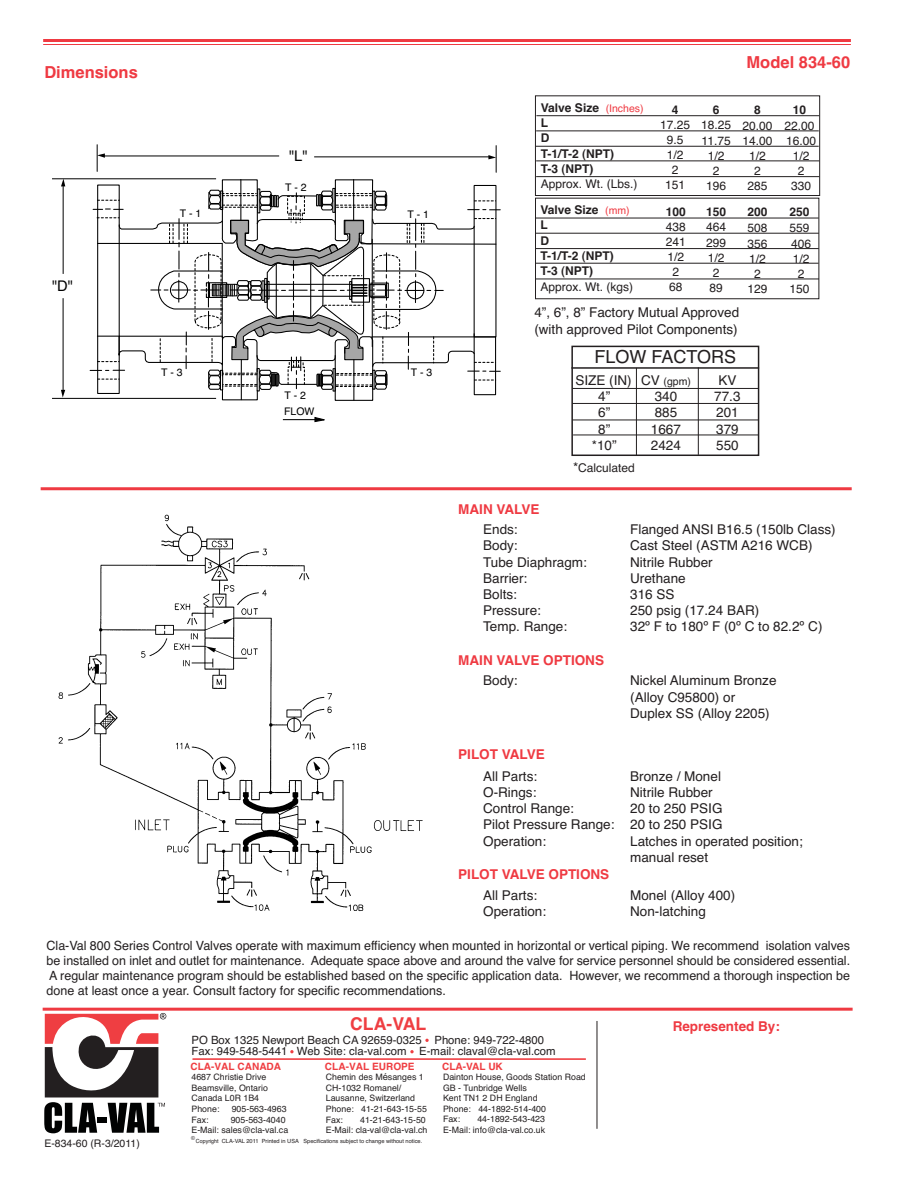
<style>
.page{position:relative;width:918px;height:1188px;background:#fff}
.page>*{position:absolute;margin:0;border:0;box-sizing:border-box;transform-origin:0 0}
.t1{font:18px "Helvetica";color:#231f20}
.t2{font:700 17.7px "Helvetica";color:#ef3e42}
.t3{font:700 16.5px "Helvetica";color:#ef3a42}
.t4{font:14.7px "Helvetica";color:#000}
.t5{font:13.5px/16.2px "Helvetica";color:#231f20}
.t6{font:700 13.5px "Helvetica";color:#ef3a42}
.t7{font:12.75px/15px "Helvetica";color:#231f20;text-align:justify}
.t8{font:12px/15.1px "Helvetica";color:#231f20;text-align:center}
.t9{font:700 12px/15.3px "Helvetica";color:#231f20}
.t10{font:11.4px/11.4px "Helvetica";color:#231f20}
.t11{font:10.5px "Helvetica";color:#231f20}
.t12{font:10.5px "Helvetica";color:#000}
.t13{font:700 10.05px "Helvetica";color:#ef3e42}
.t14{font:8.85px/10.6px "Helvetica";color:#231f20}
.t15{font:5.7px "Helvetica";color:#231f20;scale:.94 1}
.s1{font-weight:400;font-size:10.5px;color:#ef3a42}
.s2{font-size:13.5px}
.s3{font-family:"Arial";font-size:9.45px}
</style>
<div class="page">
<svg style="left:425px;top:1039px;width:4px;height:3px"></svg>
<svg style="left:410px;top:1050px;width:4px;height:3px"></svg>
<svg style="left:290px;top:1050px;width:4px;height:3px"></svg>
<hr style="left:193px;top:1058px;width:393px;height:2px;background:#ef3e42">
<svg style="left:44px;top:1013px;width:122px;height:120px"></svg>
<hr style="left:43px;top:1008px;width:810px;height:3px;background:#ef3a42">
<hr style="left:597px;top:1021px;width:1px;height:108px;background:#231f20">
<hr style="left:43px;top:39px;width:808px;height:3px;background:#ef3a42">
<hr style="left:43px;top:44px;width:808px;height:1px;background:#ef3a42">
<hr style="left:41px;top:487px;width:811px;height:3px;background:#ef3a42">
<hr style="left:104px;top:156px;width:175px;height:1px;background:#000">
<svg style="left:97px;top:145px;width:8px;height:26px"></svg>
<hr style="left:52px;top:179px;width:164px;height:1px;background:#000">
<hr style="left:63px;top:186px;width:1px;height:88px;background:#000">
<svg style="left:61px;top:179px;width:4px;height:7px"></svg>
<svg style="left:90px;top:179px;width:410px;height:222px"></svg>
<hr style="left:63px;top:298px;width:1px;height:92px;background:#000">
<svg style="left:61px;top:390px;width:4px;height:8px"></svg>
<hr style="left:52px;top:398px;width:164px;height:1px;background:#000">
<hr style="left:314px;top:157px;width:175px;height:1px;background:#000">
<svg style="left:488px;top:146px;width:9px;height:26px"></svg>
<hr style="left:283px;top:419px;width:37px;height:1px;background:#000">
<svg style="left:314px;top:417px;width:11px;height:6px"></svg>
<img style="left:58px;top:514px;width:365px;height:398px">
<div style="left:571px;top:346px;width:188px;height:110px;border:2px solid #231f20"></div>
<svg style="left:535px;top:115px;width:285px;height:185px"></svg>
<hr style="left:536px;top:279px;width:283px;height:1px;background:#231f20">
<hr style="left:536px;top:263px;width:283px;height:1px;background:#231f20">
<hr style="left:535px;top:248px;width:284px;height:1px;background:#231f20">
<hr style="left:536px;top:233px;width:283px;height:1px;background:#231f20">
<hr style="left:536px;top:218px;width:283px;height:1px;background:#231f20">
<hr style="left:571px;top:367px;width:188px;height:2px;background:#231f20">
<hr style="left:572px;top:388px;width:187px;height:1px;background:#231f20">
<hr style="left:572px;top:403px;width:187px;height:1px;background:#231f20">
<hr style="left:572px;top:420px;width:187px;height:1px;background:#231f20">
<hr style="left:573px;top:435px;width:185px;height:1px;background:#231f20">
<hr style="left:636px;top:368px;width:1px;height:87px;background:#231f20">
<hr style="left:698px;top:367px;width:1px;height:88px;background:#231f20">
<p class="t3" style="left:44px;top:66px;width:95px">Dimensions</p>
<p class="t4" style="left:52px;top:280px;width:23px">"D"</p>
<p class="t12" style="left:180px;top:210px;width:23px">T - 1</p>
<p class="t4" style="left:289px;top:150px;width:20px">"L"</p>
<p class="t12" style="left:285px;top:184px;width:23px">T - 2</p>
<p class="t12" style="left:408px;top:210px;width:23px">T - 1</p>
<p class="t12" style="left:161px;top:368px;width:23px">T - 3</p>
<p class="t12" style="left:411px;top:368px;width:23px">T - 3</p>
<p class="t12" style="left:285px;top:392px;width:23px">T - 2</p>
<p class="t12" style="left:284px;top:408px;width:32px">FLOW</p>
<p class="t9" style="left:541px;top:101px;width:104px">Valve Size <span class="s1">(Inches)<br></span>L<br>D<br>T-1/T-2 (NPT)<br>T-3 (NPT)</p>
<p class="t8" style="left:541px;top:178px;width:98px">Approx. Wt. (Lbs.)</p>
<p class="t3" style="left:747px;top:56px;width:105px">Model 834-60</p>
<p class="t9" style="left:672px;top:103px;width:8px">4</p>
<p class="t8" style="left:660px;top:118px;width:32px">17.25<br>9.5<br>1/2<br>2<br>151</p>
<p class="t9" style="left:713px;top:103px;width:8px">6</p>
<p class="t8" style="left:701px;top:118px;width:32px">18.25<br>11.75<br>1/2<br>2<br>196</p>
<p class="t9" style="left:754px;top:103px;width:8px">8</p>
<p class="t8" style="left:742px;top:119px;width:32px">20.00<br>14.00<br>1/2<br>2<br>285</p>
<p class="t9" style="left:793px;top:103px;width:15px">10</p>
<p class="t8" style="left:784px;top:119px;width:33px">22.00<br>16.00<br>1/2<br>2<br>330</p>
<p class="t9" style="left:541px;top:203px;width:91px">Valve Size <span class="s1">(mm)<br></span>L<br>D<br>T-1/T-2 (NPT)<br>T-3 (NPT)</p>
<p class="t8" style="left:541px;top:280px;width:94px">Approx. Wt. (kgs)</p>
<p class="t5" style="left:534px;top:306px;width:206px">4”, 6”, 8” Factory Mutual Approved (with approved Pilot Components)</p>
<p class="t9" style="left:666px;top:206px;width:22px">100</p>
<p class="t8" style="left:666px;top:221px;width:22px">438<br>241<br>1/2<br>2<br>68</p>
<p class="t9" style="left:706px;top:206px;width:22px">150</p>
<p class="t8" style="left:706px;top:221px;width:22px">464<br>299<br>1/2<br>2<br>89</p>
<p class="t9" style="left:748px;top:206px;width:22px">200</p>
<p class="t8" style="left:748px;top:221px;width:22px">508<br>356<br>1/2<br>2<br>129</p>
<h1 class="t1" style="left:595px;top:350px;width:143px">FLOW FACTORS</h1>
<p class="t11" style="left:641px;top:377px;width:51px"><span class="s2">CV</span> (gpm)</p>
<p class="t5" style="left:651px;top:390px;width:32px">340<br>885<br>1667<br>2424</p>
<p class="t5" style="left:575px;top:374px;width:58px;text-align:center">SIZE (IN)<br>4”<br>6”<br>8”<br>*10”</p>
<p class="t5" style="left:714px;top:373px;width:28px;text-align:center">KV<br>77.3<br>201<br>379<br>550</p>
<p class="t8" style="left:573px;top:462px;width:63px"><span class="s2">*</span>Calculated</p>
<p class="t9" style="left:789px;top:206px;width:22px">250</p>
<p class="t8" style="left:789px;top:221px;width:23px">559<br>406<br>1/2<br>2<br>150</p>
<p class="t6" style="left:458px;top:504px;width:83px">MAIN VALVE</p>
<p class="t5" style="left:483px;top:523px;width:36px">Ends:</p>
<p class="t5" style="left:630px;top:523px;width:207px">Flanged ANSI B16.5 (150lb Class)</p>
<p class="t5" style="left:483px;top:539px;width:36px">Body:</p>
<p class="t5" style="left:630px;top:539px;width:184px">Cast Steel (ASTM A216 WCB)</p>
<p class="t5" style="left:483px;top:555px;width:105px">Tube Diaphragm:</p>
<p class="t5" style="left:630px;top:555px;width:84px">Nitrile Rubber</p>
<p class="t5" style="left:483px;top:571px;width:46px">Barrier:</p>
<p class="t5" style="left:630px;top:571px;width:57px">Urethane</p>
<p class="t5" style="left:483px;top:588px;width:35px">Bolts:</p>
<p class="t5" style="left:630px;top:588px;width:46px">316 SS</p>
<p class="t5" style="left:483px;top:604px;width:59px">Pressure:</p>
<p class="t5" style="left:630px;top:604px;width:131px">250 psig (17.24 BAR)</p>
<p class="t5" style="left:483px;top:620px;width:86px">Temp. Range:</p>
<p class="t5" style="left:630px;top:620px;width:194px">32º F to 180º F (0º C to 82.2º C)</p>
<p class="t6" style="left:458px;top:656px;width:147px">MAIN VALVE OPTIONS</p>
<p class="t5" style="left:483px;top:674px;width:36px">Body:</p>
<p class="t5" style="left:630px;top:674px;width:148px">Nickel Aluminum Bronze (Alloy C95800) or<br>Duplex SS (Alloy 2205)</p>
<p class="t6" style="left:458px;top:749px;width:88px">PILOT VALVE</p>
<p class="t5" style="left:483px;top:769px;width:56px">All Parts:</p>
<p class="t5" style="left:630px;top:769px;width:92px">Bronze / Monel</p>
<p class="t5" style="left:483px;top:786px;width:55px">O-Rings:</p>
<p class="t5" style="left:630px;top:786px;width:84px">Nitrile Rubber</p>
<p class="t5" style="left:483px;top:802px;width:92px">Control Range:</p>
<p class="t5" style="left:483px;top:802px;width:241px;text-align:justify;text-indent:147px">20 to 250 PSIG Pilot Pressure Range: 20 to 250 PSIG Operation:</p>
<p class="t5" style="left:630px;top:834px;width:174px">Latches in operated position; manual reset</p>
<p class="t6" style="left:458px;top:870px;width:153px">PILOT VALVE OPTIONS</p>
<p class="t5" style="left:483px;top:888px;width:56px">All Parts:</p>
<p class="t5" style="left:630px;top:888px;width:107px">Monel (Alloy 400)</p>
<p class="t5" style="left:483px;top:904px;width:65px">Operation:</p>
<p class="t5" style="left:630px;top:904px;width:77px">Non-latching</p>
<p class="t7" style="left:47px;top:940px;width:805px">Cla-Val 800 Series Control Valves operate with maximum efficiency when mounted in horizontal or vertical piping. We recommend isolation valves be installed on inlet and outlet for maintenance. Adequate space above and around the valve for service personnel should be considered essential.<br>A regular maintenance program should be established based on the specific application data. However, we recommend a thorough inspection be done at least once a year. Consult factory for specific recommendations.</p>
<p class="t11" style="left:44px;top:1139px;width:97px">E-834-60 (R-3/2011)</p>
<h2 class="t2" style="left:350px;top:1017px;width:78px">CLA-VAL</h2>
<p class="t10" style="left:191px;top:1035px;width:366px">PO Box 1325 Newport Beach CA 92659-0325 Phone: 949-722-4800<br>Fax: 949-548-5441 Web Site: cla-val.com E-mail: claval@cla-val.com</p>
<p class="t13" style="left:190px;top:1063px;width:92px">CLA-VAL CANADA</p>
<p class="t13" style="left:325px;top:1063px;width:91px">CLA-VAL EUROPE</p>
<p class="t14" style="left:191px;top:1073px;width:78px">4687 Christie Drive<br>Beamsville, Ontario<br>Canada L0R 1B4<br>Phone:</p>
<p class="t14" style="left:326px;top:1073px;width:103px">Chemin des M<span class="s3">é</span>sanges 1<br>CH-1032 Romanel/<br>Lausanne, Switzerland<br>Phone: 41-21-643-15-55<br>Fax:</p>
<p class="t14" style="left:232px;top:1104px;width:56px">905-563-4963</p>
<p class="t14" style="left:191px;top:1115px;width:19px">Fax:</p>
<p class="t14" style="left:191px;top:1115px;width:98px;text-align:right">905-563-4040<br>E-Mail: sales@cla-val.ca</p>
<p class="t14" style="left:326px;top:1115px;width:103px;text-align:right">41-21-643-15-50<br>E-Mail: cla-val@cla-val.ch</p>
<p class="t15" style="left:196px;top:1138px;width:242px">Copyright CLA-VAL 2011 Printed in USA Specifications subject to change without notice.</p>
<p class="t15" style="left:191px;top:1136px;width:6px">©</p>
<p class="t13" style="left:442px;top:1063px;width:62px">CLA-VAL UK</p>
<p class="t14" style="left:443px;top:1072px;width:144px">Dainton House, Goods Station Road<br>GB - Tunbridge Wells<br>Kent TN1 2 DH England<br>Phone: 44-1892-514-400<br>Fax:</p>
<p class="t14" style="left:443px;top:1115px;width:104px;text-align:right">44-1892-543-423<br>E-Mail: info@cla-val.co.uk</p>
<p class="t6" style="left:673px;top:1022px;width:109px">Represented By:</p>
</div>
